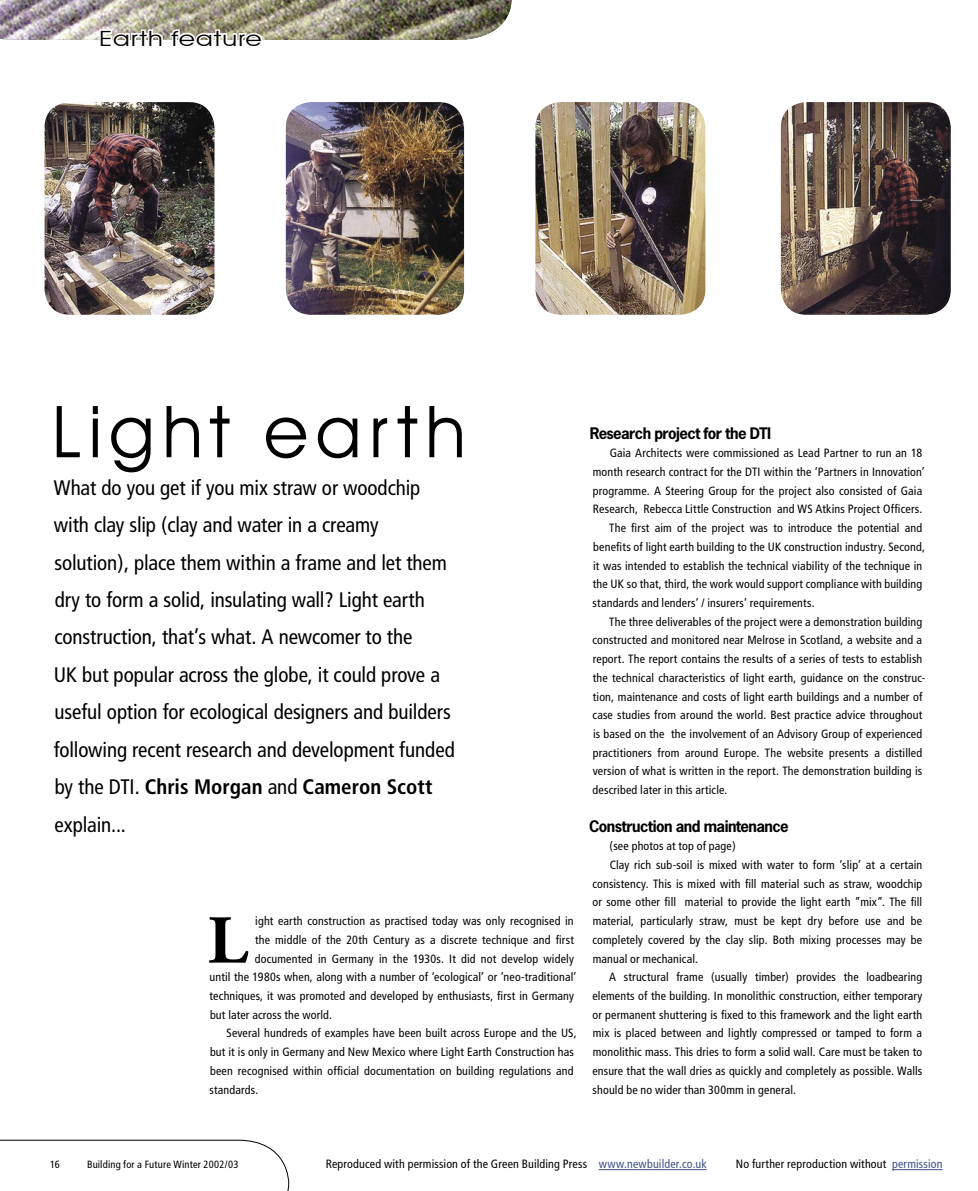
<style>
.page{position:relative;width:978px;height:1191px;background:#fff}
.page>*{position:absolute;margin:0;border:0;box-sizing:border-box;transform-origin:0 0}
.t1{font:72px "Avant Garde";letter-spacing:.065em;color:#000}
.t2{font:700 68.4px "Adobe Garamond";color:#000}
.t3{font:condensed 21px/37.3px "Frutiger";letter-spacing:-.005em;color:#000}
.t4{font:21px "Avant Garde";letter-spacing:-.005em;color:#000;scale:1.25 1}
.t5{font:700 15px "News Gothic";letter-spacing:-.035em;color:#000}
.t6{font:condensed 12px "Frutiger";letter-spacing:.015em;color:#000}
.t7{font:condensed 10.5px "Frutiger";letter-spacing:.015em;color:#000}
.s1{font-weight:700}
.s2{color:#3f5288}
</style>
<div class="page">
<svg style="left:0;top:1139px;width:289px;height:52px"></svg>
<hr style="left:599px;top:1169px;width:108px;height:1px;background:#3f5288">
<hr style="left:892px;top:1169px;width:51px;height:1px;background:#3f5288">
<img style="left:0;top:0;width:512px;height:40px">
<img style="left:781px;top:102px;width:170px;height:213px">
<img style="left:535px;top:102px;width:170px;height:213px">
<img style="left:286px;top:102px;width:178px;height:213px">
<img style="left:45px;top:102px;width:169px;height:213px">
<h3 class="t4" style="left:99px;top:26px;width:132px">Earth feature</h3>
<h1 class="t1" style="left:50px;top:388px;width:419px">Light earth</h1>
<p class="t3" style="left:54px;top:469px;width:402px">What do you get if you mix straw or woodchip with clay slip (clay and water in a creamy solution), place them within a frame and let them dry to form a solid, insulating wall? Light earth construction, that’s what. A newcomer to the<br>UK but popular across the globe, it could prove a useful option for ecological designers and builders following recent research and development funded by the DTI. <span class="s1">Chris Morgan</span> and <span class="s1">Cameron Scott </span>explain...</p>
<h2 class="t2" style="left:208px;top:903px;width:42px">L</h2>
<p class="t6" style="left:255px;top:914px;width:320px">ight earth construction as practised today was only recognised in</p>
<p class="t6" style="left:255px;top:932px;width:320px">the middle of the 20th Century as a discrete technique and first</p>
<p class="t6" style="left:255px;top:951px;width:321px">documented in Germany in the 1930s. It did not develop widely</p>
<p class="t6" style="left:209px;top:970px;width:368px">until the 1980s when, along with a number of ‘ecological’ or ‘neo-traditional’</p>
<p class="t6" style="left:210px;top:988px;width:366px">techniques, it was promoted and developed by enthusiasts, first in Germany</p>
<p class="t6" style="left:210px;top:1007px;width:123px">but later across the world.</p>
<p class="t6" style="left:226px;top:1026px;width:352px">Several hundreds of examples have been built across Europe and the US,</p>
<p class="t6" style="left:210px;top:1045px;width:365px">but it is only in Germany and New Mexico where Light Earth Construction has</p>
<p class="t6" style="left:210px;top:1063px;width:365px">been recognised within official documentation on building regulations and</p>
<p class="t6" style="left:209px;top:1082px;width:50px">standards.</p>
<p class="t5" style="left:590px;top:423px;width:183px">Research project for the DTI</p>
<p class="t6" style="left:610px;top:446px;width:314px">Gaia Architects were commissioned as Lead Partner to run an 18</p>
<p class="t6" style="left:593px;top:465px;width:334px">month research contract for the DTI within the ‘Partners in Innovation’</p>
<p class="t6" style="left:593px;top:483px;width:331px">programme. A Steering Group for the project also consisted of Gaia</p>
<p class="t6" style="left:593px;top:502px;width:331px">Research, Rebecca Little Construction and WS Atkins Project Officers.</p>
<p class="t6" style="left:609px;top:521px;width:314px">The first aim of the project was to introduce the potential and</p>
<p class="t6" style="left:593px;top:539px;width:333px">benefits of light earth building to the UK construction industry. Second,</p>
<p class="t6" style="left:593px;top:558px;width:331px">it was intended to establish the technical viability of the technique in</p>
<p class="t6" style="left:593px;top:577px;width:331px">the UK so that, third, the work would support compliance with building</p>
<p class="t6" style="left:593px;top:596px;width:223px">standards and lenders’ / insurers’ requirements.</p>
<p class="t6" style="left:609px;top:614px;width:315px">The three deliverables of the project were a demonstration building</p>
<p class="t6" style="left:592px;top:633px;width:331px">constructed and monitored near Melrose in Scotland, a website and a</p>
<p class="t6" style="left:593px;top:652px;width:331px">report. The report contains the results of a series of tests to establish</p>
<p class="t6" style="left:593px;top:670px;width:334px">the technical characteristics of light earth, guidance on the construc-</p>
<p class="t6" style="left:593px;top:689px;width:331px">tion, maintenance and costs of light earth buildings and a number of</p>
<p class="t6" style="left:592px;top:708px;width:331px">case studies from around the world. Best practice advice throughout</p>
<p class="t6" style="left:593px;top:727px;width:331px">is based on the the involvement of an Advisory Group of experienced</p>
<p class="t6" style="left:593px;top:745px;width:331px">practitioners from around Europe. The website presents a distilled</p>
<p class="t6" style="left:593px;top:764px;width:331px">version of what is written in the report. The demonstration building is</p>
<p class="t6" style="left:593px;top:783px;width:136px">described later in this article.</p>
<p class="t5" style="left:589px;top:816px;width:201px">Construction and maintenance</p>
<p class="t6" style="left:610px;top:839px;width:128px">(see photos at top of page)</p>
<p class="t6" style="left:610px;top:858px;width:314px">Clay rich sub-soil is mixed with water to form ‘slip’ at a certain</p>
<p class="t6" style="left:592px;top:876px;width:331px">consistency. This is mixed with fill material such as straw, woodchip</p>
<p class="t6" style="left:592px;top:895px;width:331px">or some other fill material to provide the light earth ”mix”. The fill</p>
<p class="t6" style="left:593px;top:914px;width:331px">material, particularly straw, must be kept dry before use and be</p>
<p class="t6" style="left:592px;top:932px;width:331px">completely covered by the clay slip. Both mixing processes may be</p>
<p class="t6" style="left:593px;top:951px;width:107px">manual or mechanical.</p>
<p class="t6" style="left:609px;top:970px;width:314px">A structural frame (usually timber) provides the loadbearing</p>
<p class="t6" style="left:592px;top:988px;width:331px">elements of the building. In monolithic construction, either temporary</p>
<p class="t6" style="left:592px;top:1007px;width:331px">or permanent shuttering is fixed to this framework and the light earth</p>
<p class="t6" style="left:593px;top:1026px;width:331px">mix is placed between and lightly compressed or tamped to form a</p>
<p class="t6" style="left:593px;top:1045px;width:331px">monolithic mass. This dries to form a solid wall. Care must be taken to</p>
<p class="t6" style="left:592px;top:1063px;width:331px">ensure that the wall dries as quickly and completely as possible. Walls</p>
<p class="t6" style="left:593px;top:1082px;width:205px">should be no wider than 300mm in general.</p>
<p class="t7" style="left:50px;top:1158px;width:11px">16</p>
<p class="t7" style="left:87px;top:1158px;width:153px">Building for a Future Winter 2002/03</p>
<p class="t6" style="left:326px;top:1157px;width:383px">Reproduced with permission of the Green Building Press <span class="s2">www.newbuilder.co.uk</span></p>
<p class="t6" style="left:736px;top:1157px;width:208px">No further reproduction without <span class="s2">permission</span></p>
</div>
